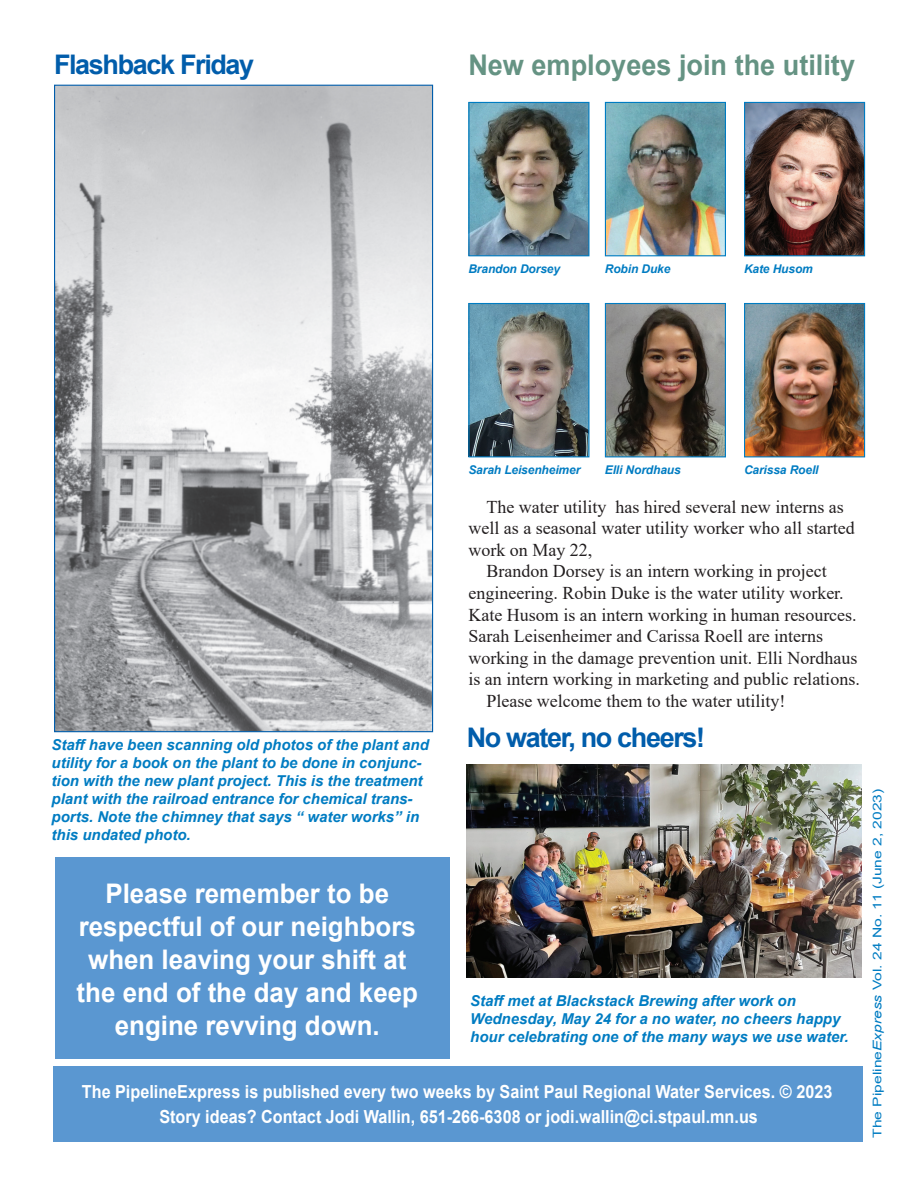
<style>
.page{position:relative;width:918px;height:1188px;background:#fff}
.page>*{position:absolute;margin:0;border:0;box-sizing:border-box;transform-origin:0 0}
.t1{font:700 28.5px "Arial";color:#659383;scale:.95 1}
.t2{font:700 27px/33px "Arial";color:#fff;text-align:center;scale:.96 1}
.t3{font:700 27px "Arial";letter-spacing:-.05em;color:#015dab}
.t4{font:18px "Times New Roman";color:#231f20}
.t5{font:700 18px/25.5px "Arial";color:#fff;text-align:center;scale:.9 1}
.t6{font:italic 700 15px/18px "Arial";color:#007cc2}
.t7{font:italic 700 12px "Arial";letter-spacing:-.01em;color:#007cc2}
.t8{font:12px "Arial";color:#007cc2;scale:1.3 1}
.s1{font-style:italic}
</style>
<div class="page">
<div style="left:55px;top:857px;width:395px;height:201px;background:#5a97d1"></div>
<div style="left:53px;top:1066px;width:810px;height:76px;background:#5a97d1"></div>
<img style="left:56px;top:87px;width:375px;height:643px">
<img style="left:470px;top:104px;width:118px;height:150px">
<div style="left:468px;top:102px;width:122px;height:154px;border:1px solid #007cc2"></div>
<img style="left:607px;top:104px;width:117px;height:150px">
<div style="left:605px;top:102px;width:121px;height:154px;border:1px solid #007cc2"></div>
<img style="left:470px;top:305px;width:118px;height:150px">
<div style="left:468px;top:303px;width:122px;height:154px;border:1px solid #007cc2"></div>
<img style="left:746px;top:305px;width:117px;height:150px">
<div style="left:744px;top:303px;width:121px;height:154px;border:1px solid #007cc2"></div>
<img style="left:746px;top:104px;width:117px;height:150px">
<div style="left:744px;top:102px;width:121px;height:154px;border:1px solid #007cc2"></div>
<img style="left:607px;top:305px;width:117px;height:150px">
<div style="left:605px;top:303px;width:121px;height:154px;border:1px solid #007cc2"></div>
<img style="left:467px;top:765px;width:394px;height:212px">
<h2 class="t3" style="left:54px;top:45px;width:202px">Flashback Friday</h2>
<h1 class="t1" style="left:468px;top:45px;width:409px">New employees join the utility</h1>
<p class="t7" style="left:468px;top:261px;width:93px">Brandon Dorsey</p>
<p class="t7" style="left:605px;top:261px;width:67px">Robin Duke</p>
<p class="t7" style="left:744px;top:261px;width:70px">Kate Husom</p>
<p class="t6" style="left:52px;top:736px;width:379px">Staff have been scanning old photos of the plant and utility for a book on the plant to be done in conjunc&shy;tion with the new plant project. This is the treatment plant with the railroad entrance for chemical trans&shy;ports. Note the chimney that says “ water works” in this undated photo.</p>
<h2 class="t2" style="left:77px;top:877px;width:357px">Please remember to be respectful of our neighbors when leaving your shift at the end of the day and keep engine revving down.</h2>
<p class="t7" style="left:468px;top:462px;width:114px">Sarah Leisenheimer</p>
<p class="t7" style="left:744px;top:462px;width:76px">Carissa Roell</p>
<p class="t7" style="left:605px;top:462px;width:77px">Elli Nordhaus</p>
<p class="t4" style="left:486px;top:494px;width:359px">The water utility has hired several new interns as</p>
<p class="t4" style="left:468px;top:515px;width:388px">well as a seasonal water utility worker who all started</p>
<p class="t4" style="left:468px;top:537px;width:125px">work on May 22,</p>
<p class="t4" style="left:486px;top:559px;width:342px">Brandon Dorsey is an intern working in project</p>
<p class="t4" style="left:468px;top:580px;width:377px">engineering. Robin Duke is the water utility worker.</p>
<p class="t4" style="left:468px;top:602px;width:390px">Kate Husom is an intern working in human resources.</p>
<p class="t4" style="left:468px;top:623px;width:356px">Sarah Leisenheimer and Carissa Roell are interns</p>
<p class="t4" style="left:468px;top:645px;width:390px">working in the damage prevention unit. Elli Nordhaus</p>
<p class="t4" style="left:468px;top:667px;width:393px">is an intern working in marketing and public relations.</p>
<p class="t4" style="left:486px;top:688px;width:300px">Please welcome them to the water utility!</p>
<h2 class="t3" style="left:467px;top:719px;width:240px">No water, no cheers!</h2>
<p class="t6" style="left:470px;top:992px;width:380px">Staff met at Blackstack Brewing after work on<br>Wednesday, May 24 for a no water, no cheers happy hour celebrating one of the many ways we use water.</p>
<p class="t5" style="left:82px;top:1079px;width:835px">The PipelineExpress is published every two weeks by Saint Paul Regional Water Services. © 2023<br>Story ideas? Contact Jodi Wallin, 651-266-6308 or jodi.wallin@ci.stpaul.mn.us</p>
<p class="t8" style="left:869px;top:1138px;width:270px;rotate:-90deg">The Pipeline<span class="s1">Express</span> Vol. 24 No. 11 (June 2, 2023)</p>
</div>
